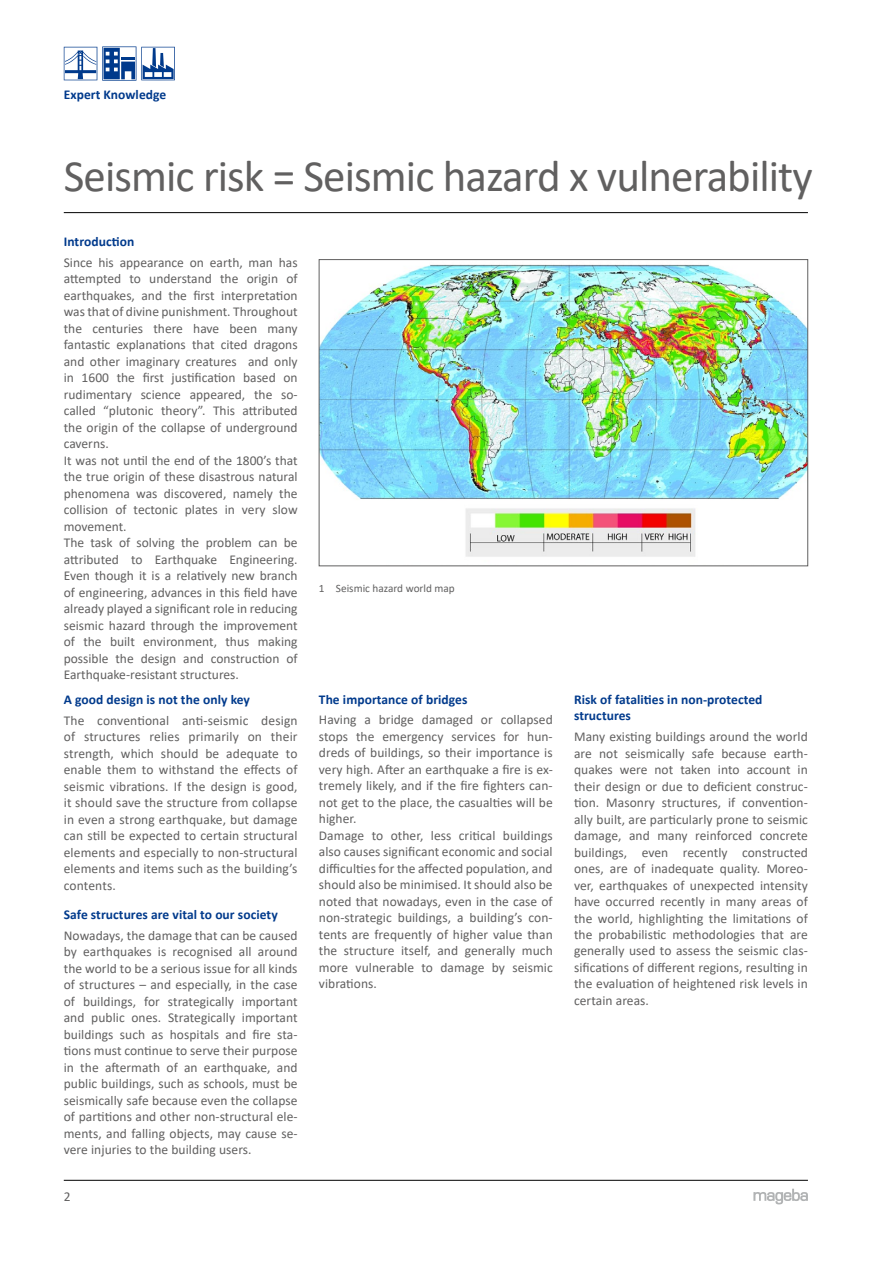
<style>
.page{position:relative;width:893px;height:1263px;background:#fff}
.page>*{position:absolute;margin:0;border:0;box-sizing:border-box;transform-origin:0 0}
.t1{font:45px "Calibri";letter-spacing:-.02em;color:#616060}
.t2{font:13.5px/16.5px "Calibri";color:#616060;text-align:justify}
.t3{font:700 13.5px/16.5px "Calibri";letter-spacing:.005em;color:#003a8c}
.t4{font:11.25px "Calibri";color:#616060}
</style>
<div class="page">
<hr style="left:64px;top:1180px;width:744px;height:1px;background:#000">
<hr style="left:64px;top:212px;width:744px;height:1px;background:#000">
<svg style="left:753px;top:1189px;width:55px;height:15px"></svg>
<svg style="left:64px;top:47px;width:111px;height:34px"></svg>
<img style="left:321px;top:264px;width:485px;height:293px">
<div style="left:319px;top:259px;width:489px;height:307px;border:1px solid #616060"></div>
<p class="t3" style="left:64px;top:86px;width:104px">Expert Knowledge</p>
<h1 class="t1" style="left:64px;top:145px;width:750px">Seismic risk = Seismic hazard x vulnerability</h1>
<p class="t3" style="left:64px;top:233px;width:72px">Introduction</p>
<p class="t2" style="left:64px;top:254px;width:235px;text-align:left">Since his appearance on earth, man has attempted to understand the origin of earthquakes, and the first interpretation was that of divine punishment. Throughout the centuries there have been many fantastic explanations that cited dragons and other imaginary creatures and only in 1600 the first justification based on rudimentary science appeared, the so&shy;called “plutonic theory”. This attributed the origin of the collapse of underground caverns.<br>It was not until the end of the 1800’s that the true origin of these disastrous natural phenomena was discovered, namely the collision of tectonic plates in very slow movement.<br>The task of solving the problem can be attributed to Earthquake Engineering.<br>Even though it is a relatively new branch of engineering, advances in this field have already played a significant role in reducing seismic hazard through the improvement of the built environment, thus making possible the design and construction of Earthquake-resistant structures.</p>
<p class="t3" style="left:64px;top:691px;width:188px">A good design is not the only key</p>
<p class="t2" style="left:64px;top:711px;width:235px">The conventional anti-seismic design of structures relies primarily on their strength, which should be adequate to enable them to withstand the effects of seismic vibrations. If the design is good, it should save the structure from collapse in even a strong earthquake, but damage can still be expected to certain structural elements and especially to non-structural elements and items such as the building’s contents.</p>
<p class="t3" style="left:64px;top:906px;width:215px">Safe structures are vital to our society</p>
<p class="t2" style="left:64px;top:926px;width:235px">Nowadays, the damage that can be caused by earthquakes is recognised all around the world to be a serious issue for all kinds of structures – and especially, in the case of buildings, for strategically important and public ones. Strategically important buildings such as hospitals and fire sta&shy;tions must continue to serve their purpose in the aftermath of an earthquake, and public buildings, such as schools, must be seismically safe because even the collapse of partitions and other non-structural ele&shy;ments, and falling objects, may cause se&shy;vere injuries to the building users.</p>
<p class="t2" style="left:64px;top:1188px;width:8px">2</p>
<p class="t4" style="left:319px;top:581px;width:137px">1 Seismic hazard world map</p>
<p class="t3" style="left:319px;top:691px;width:150px">The importance of bridges</p>
<p class="t2" style="left:319px;top:711px;width:235px;text-align:left">Having a bridge damaged or collapsed stops the emergency services for hun&shy;dreds of buildings, so their importance is very high. After an earthquake a fire is ex&shy;tremely likely, and if the fire fighters can&shy;not get to the place, the casualties will be higher.<br>Damage to other, less critical buildings also causes significant economic and social difficulties for the affected population, and should also be minimised. It should also be noted that nowadays, even in the case of non-strategic buildings, a building’s con&shy;tents are frequently of higher value than the structure itself, and generally much more vulnerable to damage by seismic vibrations.</p>
<p class="t3" style="left:574px;top:691px;width:190px">Risk of fatalities in non-protected structures</p>
<p class="t2" style="left:574px;top:728px;width:235px">Many existing buildings around the world are not seismically safe because earth&shy;quakes were not taken into account in their design or due to deficient construc&shy;tion. Masonry structures, if convention&shy;ally built, are particularly prone to seismic damage, and many reinforced concrete buildings, even recently constructed ones, are of inadequate quality. Moreo&shy;ver, earthquakes of unexpected intensity have occurred recently in many areas of the world, highlighting the limitations of the probabilistic methodologies that are generally used to assess the seismic clas&shy;sifications of different regions, resulting in the evaluation of heightened risk levels in certain areas.</p>
</div>
